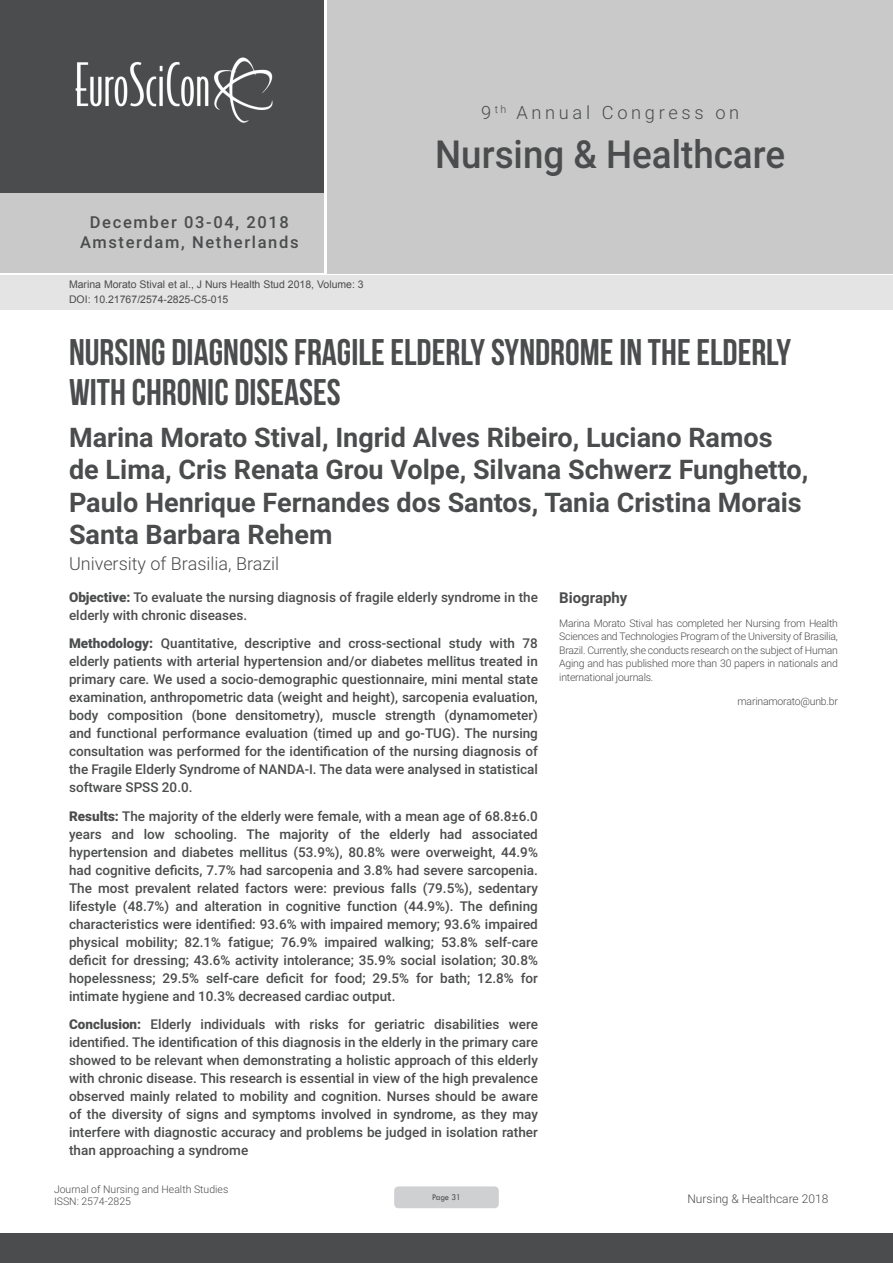
<style>
.page{position:relative;width:893px;height:1263px;background:#fff}
.page>*{position:absolute;margin:0;border:0;box-sizing:border-box;transform-origin:0 0}
.t1{font:500 38.7px "Roboto";color:#4b4c4d;scale:.95 1}
.t2{font:37.05px/40.8px "Bebas Neue";color:#4b4c4d}
.t3{font:700 27px/32.4px "Roboto";color:#4b4c4d}
.t4{font:300 18.3px "Roboto";letter-spacing:.2em;color:#4b4c4d}
.t5{font:300 18px "Roboto";color:#4b4c4d}
.t6{font:500 16.5px/19.8px "Roboto";letter-spacing:.1em;color:#4b4c4d;text-align:center}
.Bio_Heading{font:700 15px "Roboto";color:#4b4c4d}
.Abstract{font:500 13.5px/18px "Roboto";color:#4b4c4d;text-align:justify}
.t7{font:300 12px "Roboto";color:#4b4c4d}
.Biography{font:300 10.5px/13.5px "Roboto";letter-spacing:-.02em;color:#4b4c4d;text-align:justify}
.t8{font:10.5px "Arial";color:#4b4c4d}
.Biography-2{font:300 10.5px/12.6px "Roboto";color:#4b4c4d}
.t9{font:9px "Tw Cen";letter-spacing:-.02em;color:#4b4c4d;scale:.95 1}
.s1{font-weight:900}
</style>
<div class="page">
<div style="left:0;top:0;width:323px;height:193px;background:#4b4c4d"></div>
<div style="left:1px;top:193px;width:323px;height:80px;background:#c9c9c9"></div>
<img style="left:75px;top:57px;width:198px;height:66px">
<div style="left:0;top:1233px;width:893px;height:30px;background:#4b4c4d"></div>
<div style="left:394px;top:1186px;width:105px;height:22px;background:#cfd0d2;border-radius:4px"></div>
<div style="left:327px;top:0;width:566px;height:273px;background:#c9c9c9"></div>
<div style="left:1px;top:275px;width:892px;height:35px;background:#e4e4e4"></div>
<p class="t6" style="left:80px;top:211px;width:220px">December 03-04, 2018<br>Amsterdam, Netherlands</p>
<p class="t8" style="left:69px;top:278px;width:296px">Marina Morato Stival et al., J Nurs Health Stud 2018, Volume: 3</p>
<p class="t8" style="left:69px;top:292px;width:161px">DOI: 10.21767/2574-2825-C5-015</p>
<h3 class="t4" style="left:481px;top:99px;width:260px">9 <sup>th</sup> Annual Congress on</h3>
<h1 class="t1" style="left:435px;top:127px;width:370px">Nursing &amp; Healthcare</h1>
<p class="t2" style="left:69px;top:331px;width:724px">NURSING DIAGNOSIS FRAGILE ELDERLY SYNDROME IN THE ELDERLY<br>WITH CHRONIC DISEASES</p>
<p class="t3" style="left:69px;top:420px;width:741px">Marina Morato Stival, Ingrid Alves Ribeiro, Luciano Ramos de Lima, Cris Renata Grou Volpe, Silvana Schwerz Funghetto, Paulo Henrique Fernandes dos Santos, Tania Cristina Morais Santa Barbara Rehem</p>
<p class="t5" style="left:69px;top:551px;width:212px">University of Brasilia, Brazil</p>
<p class="Abstract" style="left:69px;top:587px;width:470px"><span class="s1">Objective:</span> To evaluate the nursing diagnosis of fragile elderly syndrome in the elderly with chronic diseases.</p>
<p class="Abstract" style="left:69px;top:634px;width:470px"><span class="s1">Methodology:</span> Quantitative, descriptive and cross-sectional study with 78 elderly patients with arterial hypertension and/or diabetes mellitus treated in primary care. We used a socio-demographic questionnaire, mini mental state examination, anthropometric data (weight and height), sarcopenia evaluation, body composition (bone densitometry), muscle strength (dynamometer) and functional performance evaluation (timed up and go-TUG). The nursing consultation was performed for the identification of the nursing diagnosis of the Fragile Elderly Syndrome of NANDA-I. The data were analysed in statistical software SPSS 20.0.</p>
<p class="Abstract" style="left:69px;top:806px;width:470px"><span class="s1">Results:</span> The majority of the elderly were female, with a mean age of 68.8±6.0 years and low schooling. The majority of the elderly had associated hypertension and diabetes mellitus (53.9%), 80.8% were overweight, 44.9% had cognitive deficits, 7.7% had sarcopenia and 3.8% had severe sarcopenia.<br>The most prevalent related factors were: previous falls (79.5%), sedentary lifestyle (48.7%) and alteration in cognitive function (44.9%). The defining characteristics were identified: 93.6% with impaired memory; 93.6% impaired physical mobility; 82.1% fatigue; 76.9% impaired walking; 53.8% self-care deficit for dressing; 43.6% activity intolerance; 35.9% social isolation; 30.8% hopelessness; 29.5% self-care deficit for food; 29.5% for bath; 12.8% for intimate hygiene and 10.3% decreased cardiac output.</p>
<p class="Abstract" style="left:69px;top:1015px;width:470px"><span class="s1">Conclusion:</span> Elderly individuals with risks for geriatric disabilities were identified. The identification of this diagnosis in the elderly in the primary care showed to be relevant when demonstrating a holistic approach of this elderly with chronic disease. This research is essential in view of the high prevalence observed mainly related to mobility and cognition. Nurses should be aware of the diversity of signs and symptoms involved in syndrome, as they may interfere with diagnostic accuracy and problems be judged in isolation rather than approaching a syndrome</p>
<p class="Bio_Heading" style="left:559px;top:587px;width:70px">Biography</p>
<p class="Biography" style="left:559px;top:616px;width:280px">Marina Morato Stival has completed her Nursing from Health Sciences and Technologies Program of the University of Brasilia, Brazil. Currently, she conducts research on the subject of Human Aging and has published more than 30 papers in nationals and international journals.</p>
<p class="Biography" style="left:737px;top:694px;width:102px">marinamorato@unb.br</p>
<p class="Biography-2" style="left:54px;top:1182px;width:176px">Journal of Nursing and Health Studies<br>ISSN: 2574-2825</p>
<p class="t7" style="left:687px;top:1190px;width:142px">Nursing &amp; Healthcare 2018</p>
<p class="t9" style="left:432px;top:1192px;width:32px">Page 31</p>
</div>
